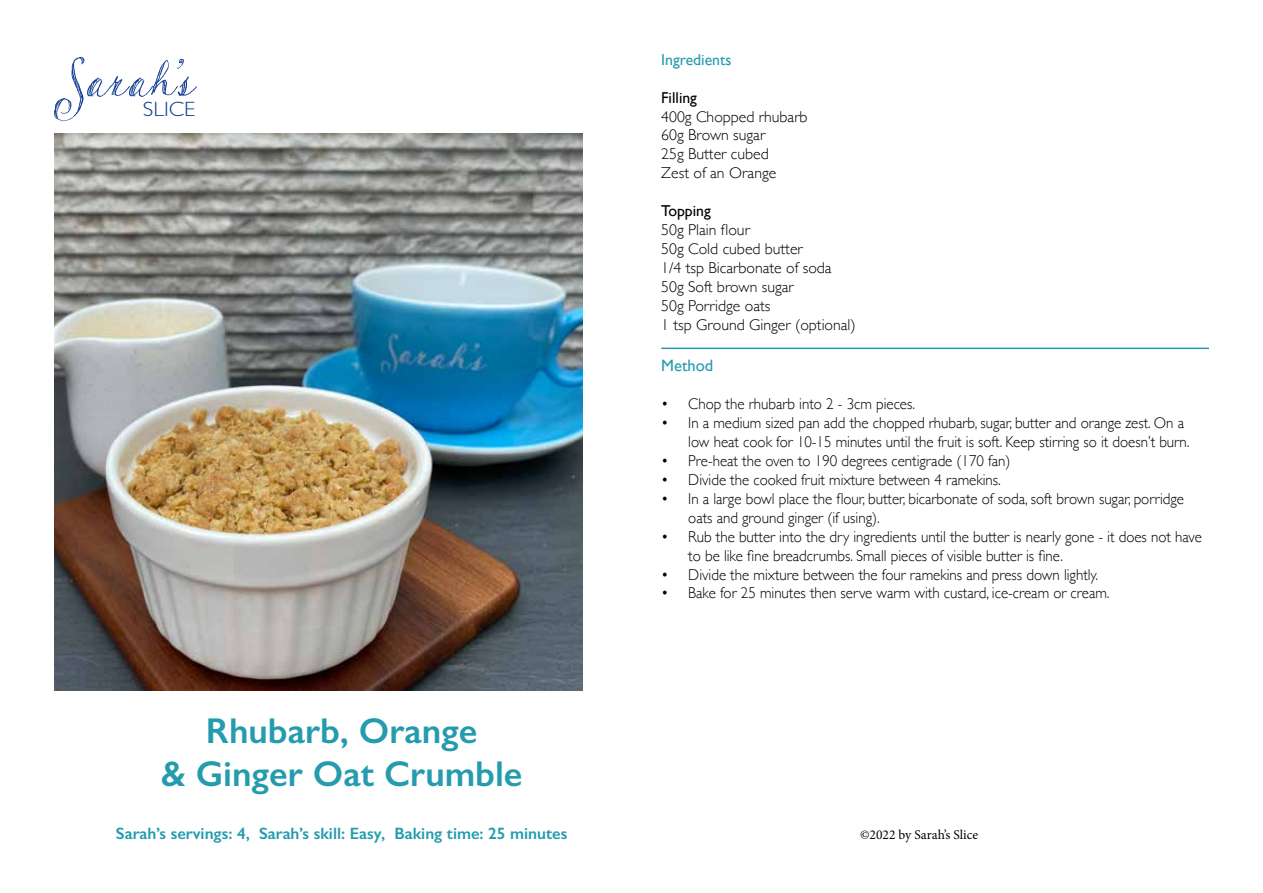
<style>
.page{position:relative;width:1263px;height:893px;background:#fff}
.page>*{position:absolute;margin:0;border:0;box-sizing:border-box;transform-origin:0 0}
.t1{font:600 36px/43.2px "Gill Sans";color:#249cad;text-align:center}
.t2{font:300 20.7px "Gill Sans";color:#164194;scale:1.09 1}
.t3{font:600 16.5px "Gill Sans";color:#249cad}
.t4{font:16.5px "Gill Sans";color:#249cad}
.t5{font:300 15.75px/18.9px "Gill Sans";color:#000;scale:.95 1}
.t6{font:300 15.75px/18.9px "Gill Sans";color:#000}
.t7{font:15.75px "Gill Sans";color:#000}
.t8{font:15.75px "Gill Sans";color:#249cad}
.t9{font:13.5px "Minion Pro";color:#000}
</style>
<div class="page">
<img style="left:54px;top:134px;width:529px;height:556px">
<svg style="left:54px;top:57px;width:143px;height:64px"></svg>
<hr style="left:661px;top:348px;width:548px;height:1px;background:#249cad">
<h2 class="t2" style="left:143px;top:93px;width:50px">SLICE</h2>
<h1 class="t1" style="left:161px;top:708px;width:363px">Rhubarb, Orange<br>&amp; Ginger Oat Crumble</h1>
<p class="t3" style="left:116px;top:823px;width:453px">Sarah’s servings: 4, Sarah’s skill: Easy, Baking time: 25 minutes</p>
<p class="t8" style="left:661px;top:50px;width:72px">Ingredients</p>
<p class="t7" style="left:661px;top:88px;width:37px">Filling</p>
<p class="t6" style="left:661px;top:106px;width:148px">400g Chopped rhubarb<br>60g Brown sugar<br>25g Butter cubed<br>Zest of an Orange</p>
<p class="t7" style="left:661px;top:201px;width:51px">Topping</p>
<p class="t6" style="left:661px;top:220px;width:196px">50g Plain flour<br>50g Cold cubed butter<br>1/4 tsp Bicarbonate of soda<br>50g Soft brown sugar<br>50g Porridge oats<br>1 tsp Ground Ginger (optional)</p>
<p class="t4" style="left:661px;top:355px;width:54px">Method</p>
<p class="t5" style="left:661px;top:394px;width:269px">• Chop the rhubarb into 2 - 3cm pieces.</p>
<p class="t5" style="left:688px;top:413px;width:529px;text-indent:-27px">• In a medium sized pan add the chopped rhubarb, sugar, butter and orange zest. On a low heat cook for 10-15 minutes until the fruit is soft. Keep stirring so it doesn’t burn.</p>
<p class="t5" style="left:661px;top:451px;width:369px">• Pre-heat the oven to 190 degrees centigrade (170 fan)</p>
<p class="t5" style="left:661px;top:470px;width:359px">• Divide the cooked fruit mixture between 4 ramekins.</p>
<p class="t5" style="left:688px;top:489px;width:523px;text-indent:-27px">• In a large bowl place the flour, butter, bicarbonate of soda, soft brown sugar, porridge oats and ground ginger (if using).</p>
<p class="t5" style="left:688px;top:526px;width:542px;text-indent:-27px">• Rub the butter into the dry ingredients until the butter is nearly gone - it does not have to be like fine breadcrumbs. Small pieces of visible butter is fine.</p>
<p class="t5" style="left:661px;top:564px;width:461px">• Divide the mixture between the four ramekins and press down lightly.</p>
<p class="t5" style="left:661px;top:583px;width:473px">• Bake for 25 minutes then serve warm with custard, ice-cream or cream.</p>
<p class="t9" style="left:860px;top:825px;width:120px">©2022 by Sarah’s Slice</p>
</div>
